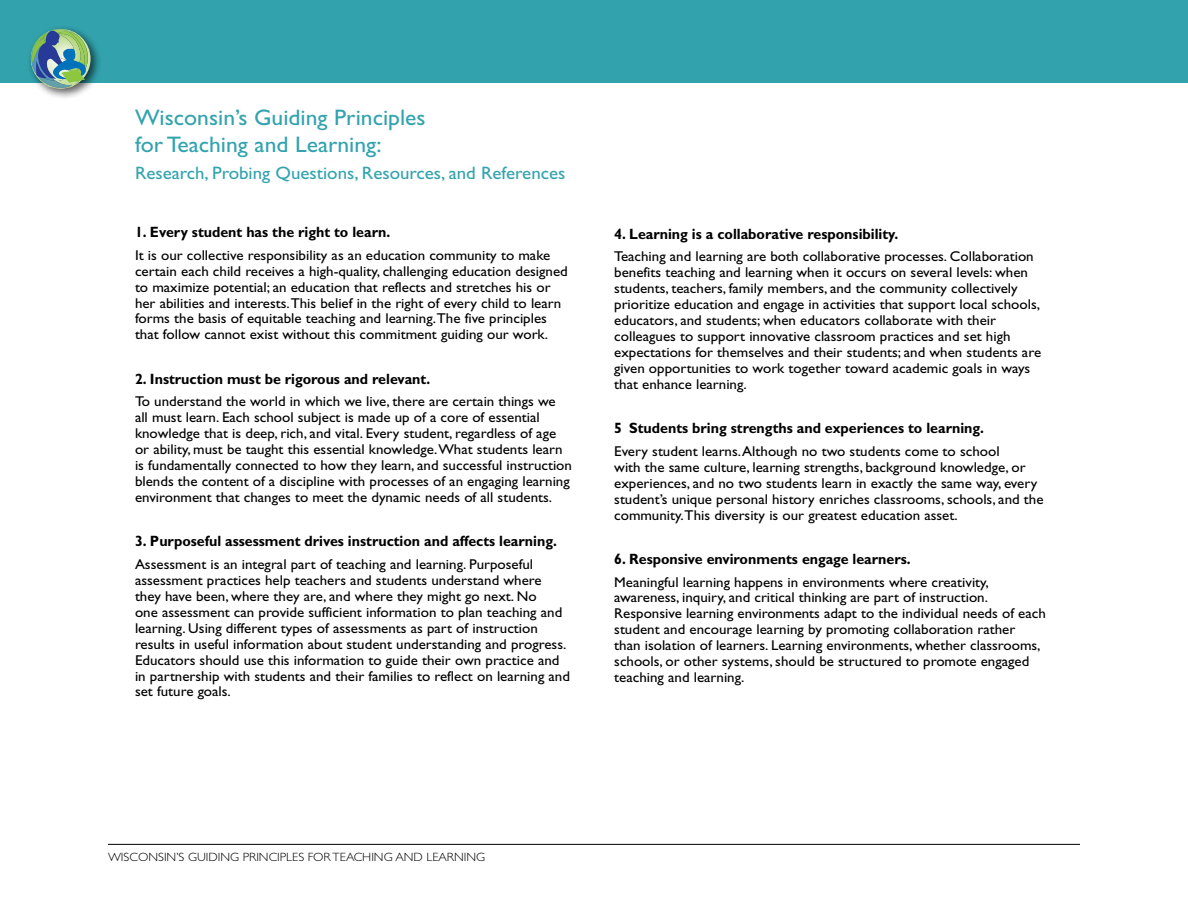
<style>
.page{position:relative;width:1188px;height:918px;background:#fff}
.page>*{position:absolute;margin:0;border:0;box-sizing:border-box;transform-origin:0 0}
.t1{font:22.5px/27px "Gill Sans";color:#33a3ae;scale:1.05 1}
.t2{font:18px "Gill Sans";color:#33a3ae;scale:1.05 1}
.t3{font:700 15px "Gill Sans";color:#000;scale:.95 1}
.t4{font:14.25px/15.9px "Gill Sans";color:#000;scale:1.05 1}
.t5{font:300 12px "Gill Sans";color:#000;scale:1.05 1}
</style>
<div class="page">
<hr style="left:108px;top:844px;width:972px;height:1px;background:#000">
<div style="left:0;top:0;width:1188px;height:82px;background:#32a2ad"></div>
<div style="left:26px;top:24px;width:75px;height:76px;background:#000;opacity:.66"></div>
<img style="left:30px;top:29px;width:61px;height:60px">
<h1 class="t1" style="left:135px;top:104px;width:278px">Wisconsin’s Guiding Principles for Teaching and Learning:</h1>
<p class="t2" style="left:135px;top:163px;width:411px">Research, Probing Questions, Resources, and References</p>
<p class="t3" style="left:135px;top:223px;width:270px">1. Every student has the right to learn.</p>
<p class="t4" style="left:135px;top:247px;width:414px">It is our collective responsibility as an education community to make certain each child receives a high-quality, challenging education designed to maximize potential; an education that reflects and stretches his or her abilities and interests.This belief in the right of every child to learn forms the basis of equitable teaching and learning.The five principles that follow cannot exist without this commitment guiding our work.</p>
<p class="t3" style="left:135px;top:370px;width:312px">2. Instruction must be rigorous and relevant.</p>
<p class="t4" style="left:135px;top:393px;width:418px">To understand the world in which we live, there are certain things we all must learn. Each school subject is made up of a core of essential knowledge that is deep, rich, and vital. Every student, regardless of age or ability, must be taught this essential knowledge.What students learn is fundamentally connected to how they learn, and successful instruction blends the content of a discipline with processes of an engaging learning environment that changes to meet the dynamic needs of all students.</p>
<p class="t3" style="left:135px;top:532px;width:446px">3. Purposeful assessment drives instruction and affects learning.</p>
<p class="t4" style="left:135px;top:556px;width:416px">Assessment is an integral part of teaching and learning. Purposeful assessment practices help teachers and students understand where they have been, where they are, and where they might go next. No<br>one assessment can provide sufficient information to plan teaching and learning. Using different types of assessments as part of instruction results in useful information about student understanding and progress.<br>Educators should use this information to guide their own practice and in partnership with students and their families to reflect on learning and set future goals.</p>
<p class="t3" style="left:614px;top:225px;width:300px">4. Learning is a collaborative responsibility.</p>
<p class="t4" style="left:614px;top:249px;width:408px">Teaching and learning are both collaborative processes. Collaboration benefits teaching and learning when it occurs on several levels: when students, teachers, family members, and the community collectively prioritize education and engage in activities that support local schools, educators, and students; when educators collaborate with their colleagues to support innovative classroom practices and set high expectations for themselves and their students; and when students are given opportunities to work together toward academic goals in ways that enhance learning.</p>
<p class="t3" style="left:614px;top:419px;width:391px">5 Students bring strengths and experiences to learning.</p>
<p class="t4" style="left:614px;top:443px;width:410px">Every student learns. Although no two students come to school<br>with the same culture, learning strengths, background knowledge, or experiences, and no two students learn in exactly the same way, every student’s unique personal history enriches classrooms, schools, and the community.This diversity is our greatest education asset.</p>
<p class="t3" style="left:614px;top:550px;width:314px">6. Responsive environments engage learners.</p>
<p class="t4" style="left:614px;top:574px;width:413px">Meaningful learning happens in environments where creativity, awareness, inquiry, and critical thinking are part of instruction.<br>Responsive learning environments adapt to the individual needs of each student and encourage learning by promoting collaboration rather<br>than isolation of learners. Learning environments, whether classrooms, schools, or other systems, should be structured to promote engaged teaching and learning.</p>
<p class="t5" style="left:108px;top:850px;width:360px">WISCONSIN’S GUIDING PRINCIPLES FOR TEACHING AND LEARNING</p>
</div>
